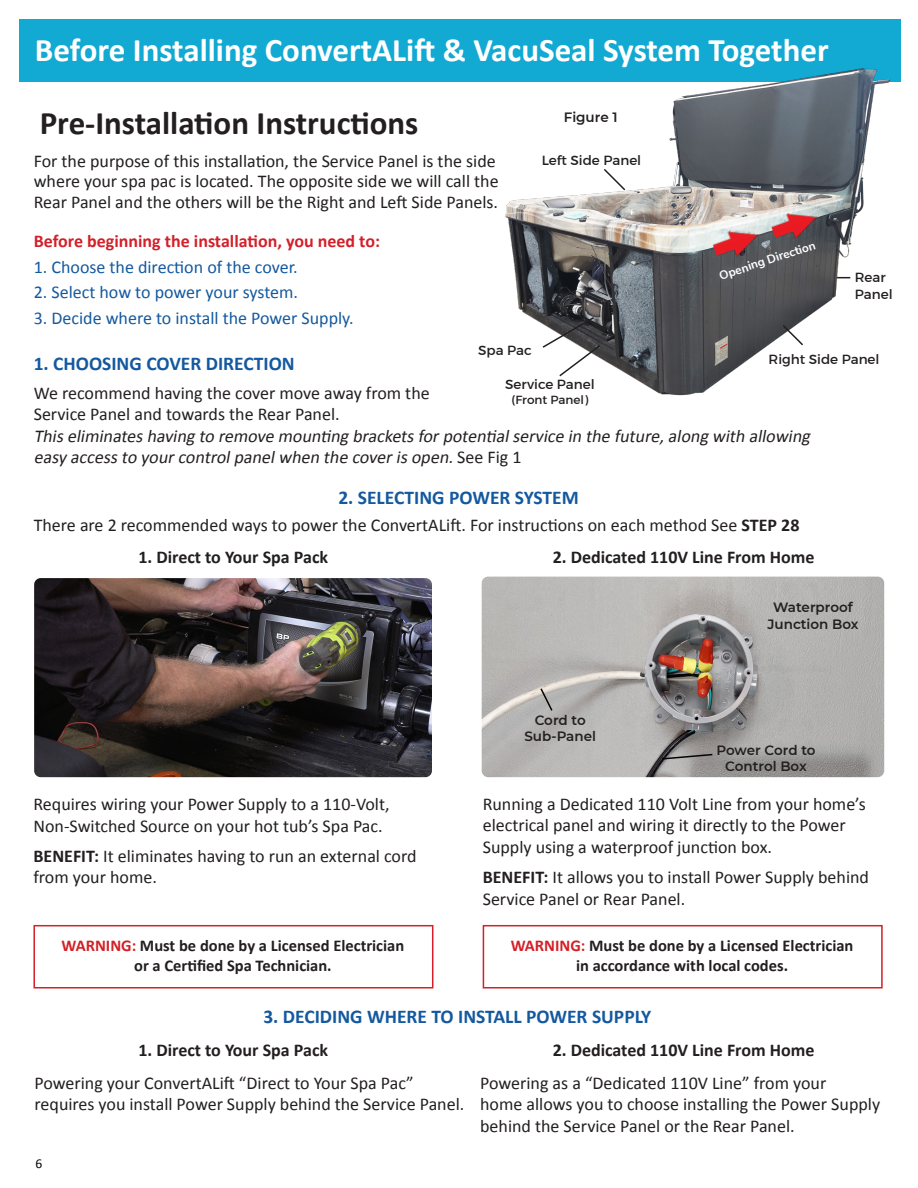
<style>
.page{position:relative;width:918px;height:1188px;background:#fff}
.page>*{position:absolute;margin:0;border:0;box-sizing:border-box;transform-origin:0 0}
.t1{font:700 33px "Calibri";color:#fff}
.t2{font:700 33px "Calibri";color:#231f20}
.t3{font:700 19.5px "Calibri";color:#14599f}
.t4{font:18px/21.6px "Calibri";color:#231f20}
.t5{font:italic 18px/21.6px "Calibri";color:#231f20}
.t6{font:18px "Calibri";color:#14599f}
.t7{font:700 18px "Calibri";color:#231f20}
.t8{font:700 18px "Calibri";color:#d3202a}
.t9{font:700 16.5px "Calibri";color:#231f20}
.t10{font:600 13.5px "Montserrat";color:#231f20}
.t11{font:13.5px "Montserrat";color:#231f20}
.t12{font:13.5px "Calibri";color:#040503}
.t13{font:700 12px "Nunito";color:#fff}
.t14{font:12px "Montserrat";color:#231f20}
.s1{font-style:normal}
.s2{font-weight:700}
.s3{color:#d32026}
</style>
<div class="page">
<div style="left:19px;top:19px;width:882px;height:63px;background:#12aad3"></div>
<img style="left:505px;top:68px;width:385px;height:328px">
<svg style="left:541px;top:316px;width:61px;height:62px"></svg>
<svg style="left:781px;top:323px;width:24px;height:24px"></svg>
<svg style="left:837px;top:277px;width:13px;height:1px"></svg>
<svg style="left:602px;top:167px;width:25px;height:25px"></svg>
<img style="left:710px;top:222px;width:53px;height:41px">
<img style="left:769px;top:205px;width:53px;height:40px">
<img style="left:34px;top:578px;width:398px;height:199px">
<img style="left:482px;top:577px;width:402px;height:200px">
<svg style="left:660px;top:753px;width:54px;height:8px"></svg>
<svg style="left:539px;top:687px;width:15px;height:25px"></svg>
<div style="left:33px;top:925px;width:400px;height:63px;background:#fff;border:2px solid #d32029"></div>
<div style="left:483px;top:925px;width:400px;height:63px;background:#fff;border:2px solid #d32029"></div>
<p class="t1" style="left:35px;top:27px;width:795px">Before Installing ConvertALift &amp; VacuSeal System Together</p>
<p class="t2" style="left:40px;top:100px;width:380px">Pre-Installation Instructions</p>
<p class="t4" style="left:34px;top:151px;width:466px;line-height:19.5px">For the purpose of this installation, the Service Panel is the side where your spa pac is located. The opposite side we will call the</p>
<p class="t4" style="left:34px;top:191px;width:466px">Rear Panel and the others will be the Right and Left Side Panels.</p>
<p class="t8" style="left:34px;top:228px;width:348px">Before beginning the installation, you need to:</p>
<p class="t6" style="left:34px;top:254px;width:265px">1. Choose the direction of the cover.</p>
<p class="t6" style="left:34px;top:280px;width:266px">2. Select how to power your system.</p>
<p class="t6" style="left:34px;top:305px;width:322px">3. Decide where to install the Power Supply.</p>
<p class="t3" style="left:34px;top:350px;width:263px">1. CHOOSING COVER DIRECTION</p>
<p class="t11" style="left:478px;top:341px;width:55px">Spa Pac</p>
<p class="t10" style="left:564px;top:108px;width:55px">Figure 1</p>
<p class="t11" style="left:542px;top:152px;width:101px">Left Side Panel</p>
<p class="t13" style="left:717px;top:267px;width:102px;rotate:-18deg">Opening Direction</p>
<p class="t11" style="left:855px;top:269px;width:32px">Rear</p>
<p class="t11" style="left:855px;top:286px;width:39px">Panel</p>
<p class="t11" style="left:769px;top:351px;width:112px">Right Side Panel</p>
<p class="t11" style="left:505px;top:376px;width:91px">Service Panel</p>
<p class="t14" style="left:512px;top:392px;width:78px">(Front Panel)</p>
<p class="t4" style="left:34px;top:381px;width:398px">We recommend having the cover move away from the</p>
<p class="t5" style="left:34px;top:403px;width:782px"><span class="s1">Service Panel and towards the Rear Panel.<br></span>Thiseliminateshaving to remove mounting bracketsforpotentialservice in the future,along with allowing easy accessto yourcontrolpanelwhen the coverisopen.<span class="s1">S e e F i g 1</span></p>
<p class="t3" style="left:338px;top:484px;width:242px">2. SELECTING POWER SYSTEM</p>
<p class="t4" style="left:34px;top:514px;width:767px">There are 2 recommended ways to power the ConvertALift. For instructions on each method See <span class="s2">STEP 28</span></p>
<p class="t7" style="left:138px;top:545px;width:191px">1. Direct to Your Spa Pack</p>
<p class="t7" style="left:553px;top:545px;width:263px">2. Dedicated 110V Line From Home</p>
<p class="t10" style="left:773px;top:598px;width:81px">Waterproof</p>
<p class="t10" style="left:767px;top:614px;width:93px">Junction Box</p>
<p class="t10" style="left:535px;top:710px;width:52px">Cord to</p>
<p class="t10" style="left:524px;top:726px;width:73px">Sub-Panel</p>
<p class="t10" style="left:717px;top:740px;width:101px">Power Cord to</p>
<p class="t10" style="left:725px;top:757px;width:83px">Control Box</p>
<p class="t4" style="left:33px;top:793px;width:358px">Requires wiring your Power Supply to a 110-Volt,</p>
<p class="t4" style="left:33px;top:810px;width:385px;line-height:30px">Non-Switched Source on your hot tub’s Spa Pac.<br><span class="s2">BENEFIT:</span> It eliminates having to run an external cord</p>
<p class="t4" style="left:33px;top:866px;width:125px">from your home.</p>
<p class="t4" style="left:483px;top:792px;width:384px">Running a Dedicated 110 Volt Line from your home’s electrical panel and wiring it directly to the Power</p>
<p class="t4" style="left:483px;top:831px;width:388px;line-height:30px">Supply using a waterproof junction box.<br><span class="s2">BENEFIT:</span> It allows you to install Power Supply behind</p>
<p class="t4" style="left:483px;top:887px;width:204px">Service Panel or Rear Panel.</p>
<p class="t9" style="left:62px;top:934px;width:344px"><span class="s3">WARNING:</span> Must be done by a Licensed Electrician</p>
<p class="t9" style="left:134px;top:953px;width:199px">or a Certified Spa Technician.</p>
<p class="t9" style="left:511px;top:934px;width:344px"><span class="s3">WARNING:</span> Must be done by a Licensed Electrician</p>
<p class="t9" style="left:576px;top:953px;width:214px">in accordance with local codes.</p>
<p class="t3" style="left:263px;top:1003px;width:389px">3. DECIDING WHERE TO INSTALL POWER SUPPLY</p>
<p class="t7" style="left:138px;top:1038px;width:191px">1. Direct to Your Spa Pack</p>
<p class="t7" style="left:553px;top:1038px;width:263px">2. Dedicated 110V Line From Home</p>
<p class="t4" style="left:35px;top:1071px;width:431px">Powering your ConvertALift “Direct to Your Spa Pac” requires you install Power Supply behind the Service Panel.</p>
<p class="t4" style="left:480px;top:1071px;width:348px">Powering as a “Dedicated 110V Line” from your</p>
<p class="t4" style="left:480px;top:1093px;width:401px">home allows you to choose installing the Power Supply behind the Service Panel or the Rear Panel.</p>
<p class="t12" style="left:36px;top:1154px;width:8px">6</p>
</div>
